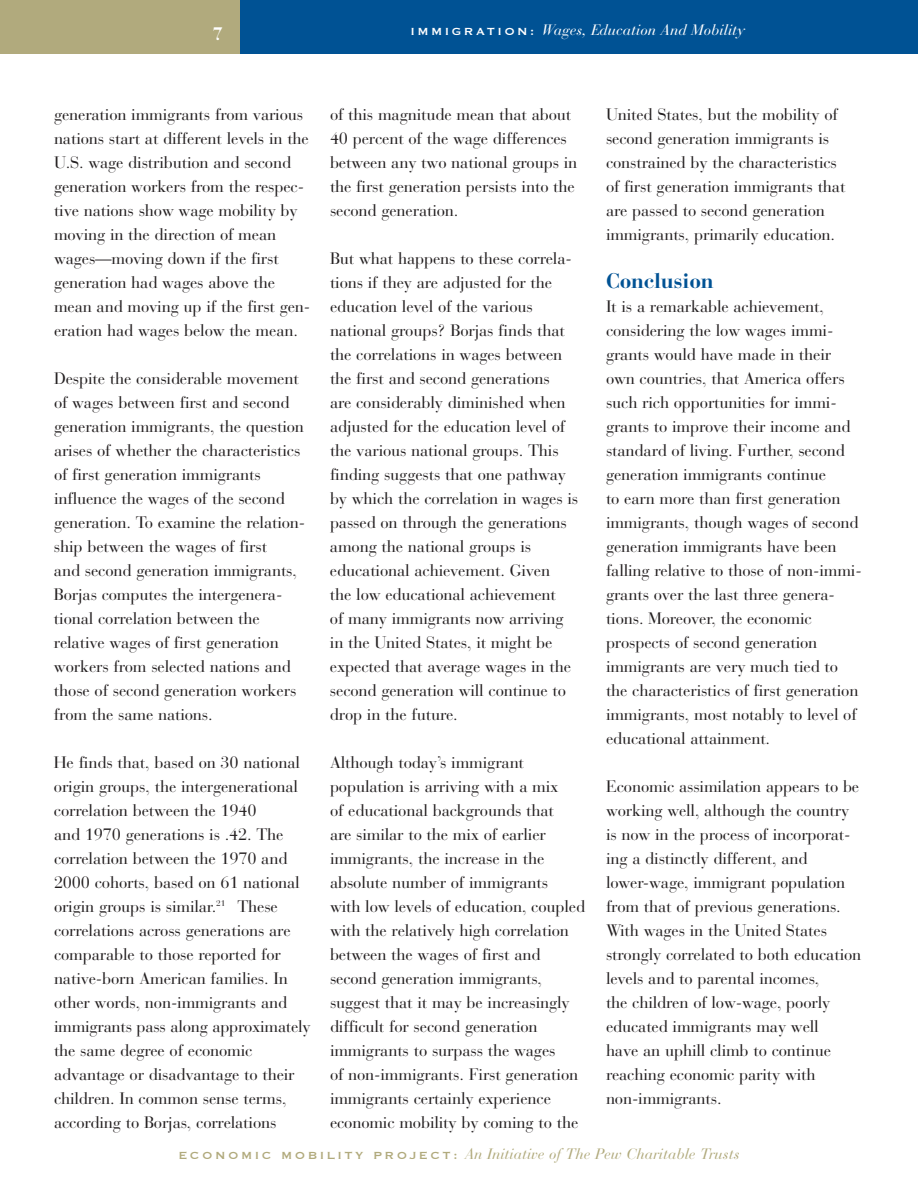
<style>
.page{position:relative;width:918px;height:1188px;background:#fff}
.page>*{position:absolute;margin:0;border:0;box-sizing:border-box;transform-origin:0 0}
.t1{font:700 21px "Bauer Bodoni";letter-spacing:-.01em;color:#005294}
.t2{font:700 18px "Bauer Bodoni";color:#fff}
.t3{font:16.5px/24px "Bauer Bodoni";letter-spacing:-.01em;color:#231f20}
.t4{font:italic 15px "Bauer Bodoni";color:#b1aa7d}
.t5{font:italic 15px "Bauer Bodoni";color:#fff}
.s1{font-family:"Copperplate";font-style:normal;font-size:13.5px}
</style>
<div class="page">
<div style="left:0;top:0;width:918px;height:54px;background:#005294"></div>
<div style="left:0;top:0;width:240px;height:54px;background:#b1aa7d"></div>
<p class="t2" style="left:213px;top:28px;width:12px">7</p>
<p class="t5" style="left:410px;top:24px;width:336px"><span class="s1">I M M I G R AT I O N :</span> Wages, Education And Mobility</p>
<p class="t3" style="left:54px;top:105px;width:258px">generation immigrants from various nations start at different levels in the U.S. wage distribution and second generation workers from the respec&shy;tive nations show wage mobility by moving in the direction of mean wages—moving down if the first generation had wages above the mean and moving up if the first gen&shy;eration had wages below the mean.</p>
<p class="t3" style="left:54px;top:369px;width:253px">Despite the considerable movement of wages between first and second generation immigrants, the question arises of whether the characteristics of first generation immigrants influence the wages of the second generation. To examine the relation&shy;ship between the wages of first<br>and second generation immigrants, Borjas computes the intergenera&shy;tional correlation between the relative wages of first generation workers from selected nations and those of second generation workers from the same nations.</p>
<p class="t3" style="left:54px;top:753px;width:258px">He finds that, based on 30 national origin groups, the intergenerational correlation between the 1940<br>and 1970 generations is .42. The correlation between the 1970 and 2000 cohorts, based on 61 national origin groups is similar.<sup>21</sup> These correlations across generations are comparable to those reported for native-born American families. In other words, non-immigrants and immigrants pass along approximately the same degree of economic advantage or disadvantage to their children. In common sense terms, according to Borjas, correlations</p>
<p class="t3" style="left:330px;top:105px;width:249px">of this magnitude mean that about<br>40 percent of the wage differences between any two national groups in the first generation persists into the second generation.</p>
<p class="t3" style="left:330px;top:249px;width:250px">But what happens to these correla&shy;tions if they are adjusted for the education level of the various national groups? Borjas finds that the correlations in wages between the first and second generations<br>are considerably diminished when adjusted for the education level of the various national groups. This finding suggests that one pathway by which the correlation in wages is passed on through the generations among the national groups is educational achievement. Given<br>the low educational achievement<br>of many immigrants now arriving in the United States, it might be expected that average wages in the second generation will continue to drop in the future.</p>
<p class="t3" style="left:330px;top:753px;width:257px">Although today’s immigrant population is arriving with a mix<br>of educational backgrounds that<br>are similar to the mix of earlier immigrants, the increase in the absolute number of immigrants<br>with low levels of education, coupled with the relatively high correlation between the wages of first and second generation immigrants, suggest that it may be increasingly difficult for second generation immigrants to surpass the wages<br>of non-immigrants. First generation immigrants certainly experience economic mobility by coming to the</p>
<p class="t3" style="left:606px;top:105px;width:241px">United States, but the mobility of second generation immigrants is constrained by the characteristics of first generation immigrants that are passed to second generation immigrants, primarily education.</p>
<p class="t1" style="left:606px;top:273px;width:109px">Conclusion</p>
<p class="t3" style="left:606px;top:297px;width:257px">It is a remarkable achievement, considering the low wages immi&shy;grants would have made in their own countries, that America offers such rich opportunities for immi&shy;grants to improve their income and standard of living. Further, second generation immigrants continue<br>to earn more than first generation immigrants, though wages of second generation immigrants have been falling relative to those of non-immi&shy;grants over the last three genera&shy;tions. Moreover, the economic prospects of second generation immigrants are very much tied to the characteristics of first generation immigrants, most notably to level of educational attainment.</p>
<p class="t3" style="left:606px;top:777px;width:257px">Economic assimilation appears to be working well, although the country is now in the process of incorporat&shy;ing a distinctly different, and lower-wage, immigrant population from that of previous generations.<br>With wages in the United States strongly correlated to both education levels and to parental incomes,<br>the children of low-wage, poorly educated immigrants may well<br>have an uphill climb to continue reaching economic parity with non-immigrants.</p>
<p class="t4" style="left:179px;top:1148px;width:563px"><span class="s1">E C O N O M I C M O B I L I T Y P R O J E C T :</span> An Initiative of The Pew Charitable Trusts</p>
</div>
